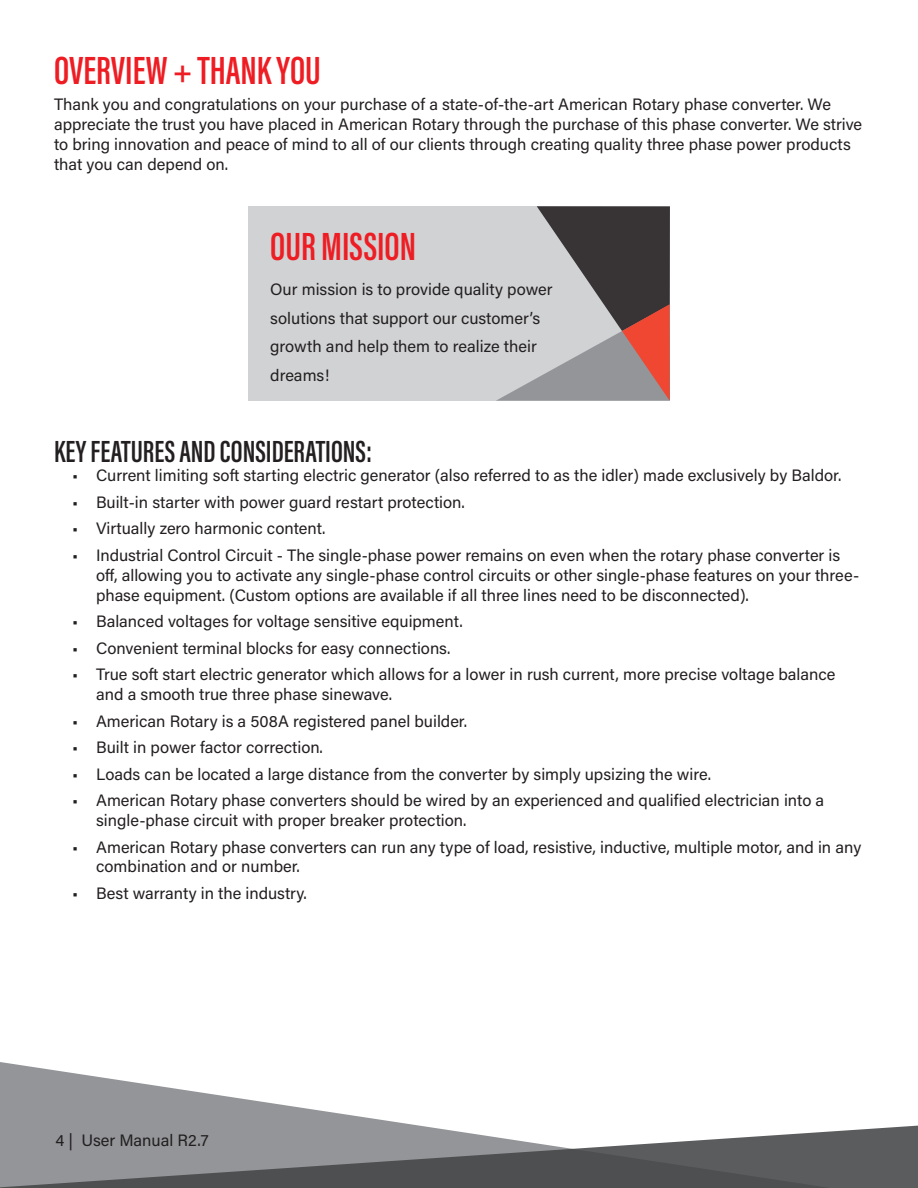
<style>
.page{position:relative;width:918px;height:1188px;background:#fff}
.page>*{position:absolute;margin:0;border:0;box-sizing:border-box;transform-origin:0 0}
.t1{font:600 40.5px "Acumin Pro Extra Cond";color:#ee1d23}
.t2{font:600 31.5px "Acumin Pro Extra Cond";color:#231f20}
.t3{font:16.5px/19.8px "Acumin Pro";color:#231f20}
</style>
<div class="page">
<svg style="left:0;top:1062px;width:382px;height:58px"></svg>
<svg style="left:0;top:1120px;width:918px;height:68px;background:#848587"></svg>
<div style="left:248px;top:206px;width:422px;height:195px;background:#d1d2d4"></div>
<svg style="left:496px;top:206px;width:174px;height:195px"></svg>
<h1 class="t1" style="left:54px;top:45px;width:269px">OVERVIEW + THANK YOU</h1>
<p class="t3" style="left:54px;top:94px;width:810px">Thank you and congratulations on your purchase of a state-of-the-art American Rotary phase converter. We appreciate the trust you have placed in American Rotary through the purchase of this phase converter. We strive to bring innovation and peace of mind to all of our clients through creating quality three phase power products that you can depend on.</p>
<h1 class="t1" style="left:270px;top:222px;width:147px">OUR MISSION</h1>
<p class="t3" style="left:270px;top:275px;width:284px;line-height:28.5px">Our mission is to provide quality power solutions that support our customer’s growth and help them to realize their dreams!</p>
<h2 class="t2" style="left:54px;top:432px;width:320px">KEY FEATURES AND CONSIDERATIONS:</h2>
<p class="t3" style="left:72px;top:465px;width:769px">• Current limiting soft starting electric generator (also referred to as the idler) made exclusively by Baldor.</p>
<p class="t3" style="left:72px;top:492px;width:392px">• Built-in starter with power guard restart protection.</p>
<p class="t3" style="left:72px;top:518px;width:253px">• Virtually zero harmonic content.</p>
<p class="t3" style="left:96px;top:545px;width:765px;text-indent:-24px">• Industrial Control Circuit - The single-phase power remains on even when the rotary phase converter is off, allowing you to activate any single-phase control circuits or other single-phase features on your three&shy;phase equipment. (Custom options are available if all three lines need to be disconnected).</p>
<p class="t3" style="left:72px;top:611px;width:390px">• Balanced voltages for voltage sensitive equipment.</p>
<p class="t3" style="left:72px;top:637px;width:378px">• Convenient terminal blocks for easy connections.</p>
<p class="t3" style="left:96px;top:664px;width:741px;text-indent:-24px">• True soft start electric generator which allows for a lower in rush current, more precise voltage balance and a smooth true three phase sinewave.</p>
<p class="t3" style="left:72px;top:710px;width:395px">• American Rotary is a 508A registered panel builder.</p>
<p class="t3" style="left:72px;top:737px;width:251px">• Built in power factor correction.</p>
<p class="t3" style="left:72px;top:763px;width:639px">• Loads can be located a large distance from the converter by simply upsizing the wire.</p>
<p class="t3" style="left:96px;top:790px;width:730px;text-indent:-24px">• American Rotary phase converters should be wired by an experienced and qualified electrician into a single-phase circuit with proper breaker protection.</p>
<p class="t3" style="left:96px;top:836px;width:767px;text-indent:-24px">• American Rotary phase converters can run any type of load, resistive, inductive, multiple motor, and in any combination and or number.</p>
<p class="t3" style="left:72px;top:883px;width:234px">• Best warranty in the industry.</p>
<p class="t3" style="left:56px;top:1130px;width:155px">4 | User Manual R2.7</p>
</div>
